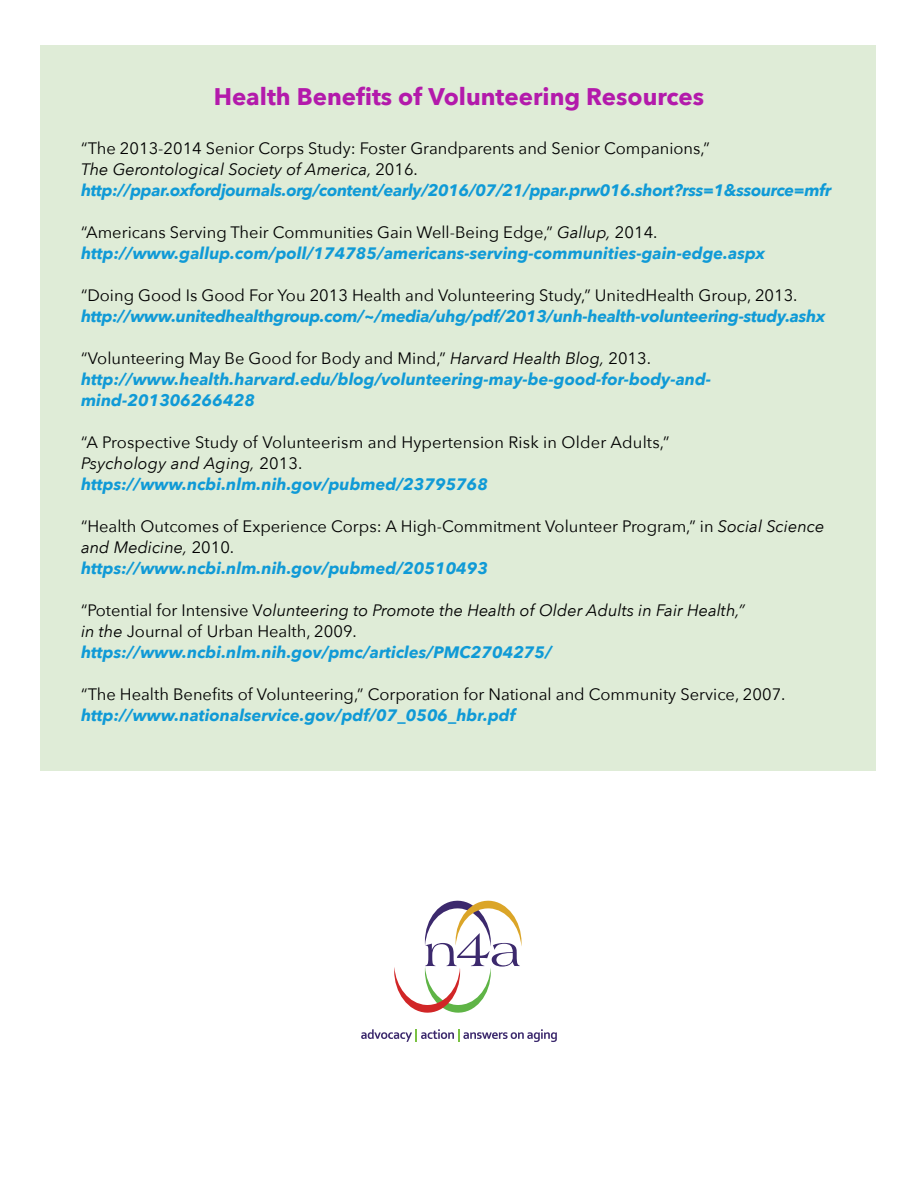
<style>
.page{position:relative;width:918px;height:1188px;background:#fff}
.page>*{position:absolute;margin:0;border:0;box-sizing:border-box;transform-origin:0 0}
.t1{font:700 24px "Avenir Next";color:#b31aab}
.t2{font:16.5px/21px "Avenir Next";color:#000}
.t3{font:italic 700 16.5px/21px "Avenir Next";color:#109ad6}
.t4{font:italic 700 16.5px/21px "Avenir Next";letter-spacing:-.02em;color:#109ad6}
.t5{font:italic 16.5px/21px "Avenir Next";color:#000}
.s1{font-weight:400;font-style:normal;color:#000}
.s2{font-weight:400;color:#000}
.s3{font-style:italic}
.s4{font-weight:700;font-style:italic;color:#109ad6}
.s5{font-style:normal}
.s6{font-weight:700;color:#109ad6}
</style>
<div class="page">
<div style="left:40px;top:45px;width:836px;height:726px;background:#dfecd7"></div>
<svg style="left:361px;top:1029px;width:196px;height:13px"></svg>
<svg style="left:394px;top:901px;width:128px;height:112px"></svg>
<h1 class="t1" style="left:214px;top:76px;width:492px">Health Benefits of Volunteering Resources</h1>
<p class="t4" style="left:81px;top:137px;width:752px"><span class="s1">“The 2013-2014 Senior Corps Study: Foster Grandparents and Senior Companions,”<br></span><span class="s2">The Gerontological Society of America,</span> <span class="s1">2016. </span>http://ppar.oxfordjournals.org/content/early/2016/07/21/ppar.prw016.short?rss=1&amp;ssource=mfr</p>
<p class="t3" style="left:81px;top:221px;width:686px"><span class="s1">“Americans Serving Their Communities Gain Well-Being Edge,”</span> <span class="s2">Gallup,</span> <span class="s1">2014. </span>http://www.gallup.com/poll/174785/americans-serving-communities-gain-edge.aspx</p>
<p class="t2" style="left:81px;top:284px;width:718px">“Doing Good Is Good For You 2013 Health and Volunteering Study,” UnitedHealth Group, 2013.</p>
<p class="t4" style="left:81px;top:305px;width:746px">http://www.unitedhealthgroup.com/~/media/uhg/pdf/2013/unh-health-volunteering-study.ashx</p>
<p class="t3" style="left:81px;top:347px;width:632px"><span class="s1">“Volunteering May Be Good for Body and Mind,”</span> <span class="s2">Harvard Health Blog,</span> <span class="s1">2013. </span>http://www.health.harvard.edu/blog/volunteering-may-be-good-for-body-and&shy;mind-201306266428</p>
<p class="t2" style="left:81px;top:431px;width:590px">“A Prospective Study of Volunteerism and Hypertension Risk in Older Adults,”<br><span class="s3">Psychology and Aging,</span> 2013. <span class="s4">https://www.ncbi.nlm.nih.gov/pubmed/23795768</span></p>
<p class="t2" style="left:81px;top:515px;width:745px">“Health Outcomes of Experience Corps: A High-Commitment Volunteer Program,” in <span class="s3">Social Science and Medicine,</span> 2010.<br><span class="s4">https://www.ncbi.nlm.nih.gov/pubmed/20510493</span></p>
<p class="t5" style="left:81px;top:599px;width:665px"><span class="s5">“Potential for Intensive V</span>olunteering to Promote the Health of Older Adults in Fair Health,” in the <span class="s5">Journal of Urban Health, 2009. </span><span class="s6">https://www.ncbi.nlm.nih.gov/pmc/articles/PMC2704275/</span></p>
<p class="t2" style="left:81px;top:683px;width:706px">“The Health Benefits of Volunteering,” Corporation for National and Community Service, 2007.</p>
<p class="t3" style="left:81px;top:704px;width:436px">http://www.nationalservice.gov/pdf/07_0506_hbr.pdf</p>
</div>
